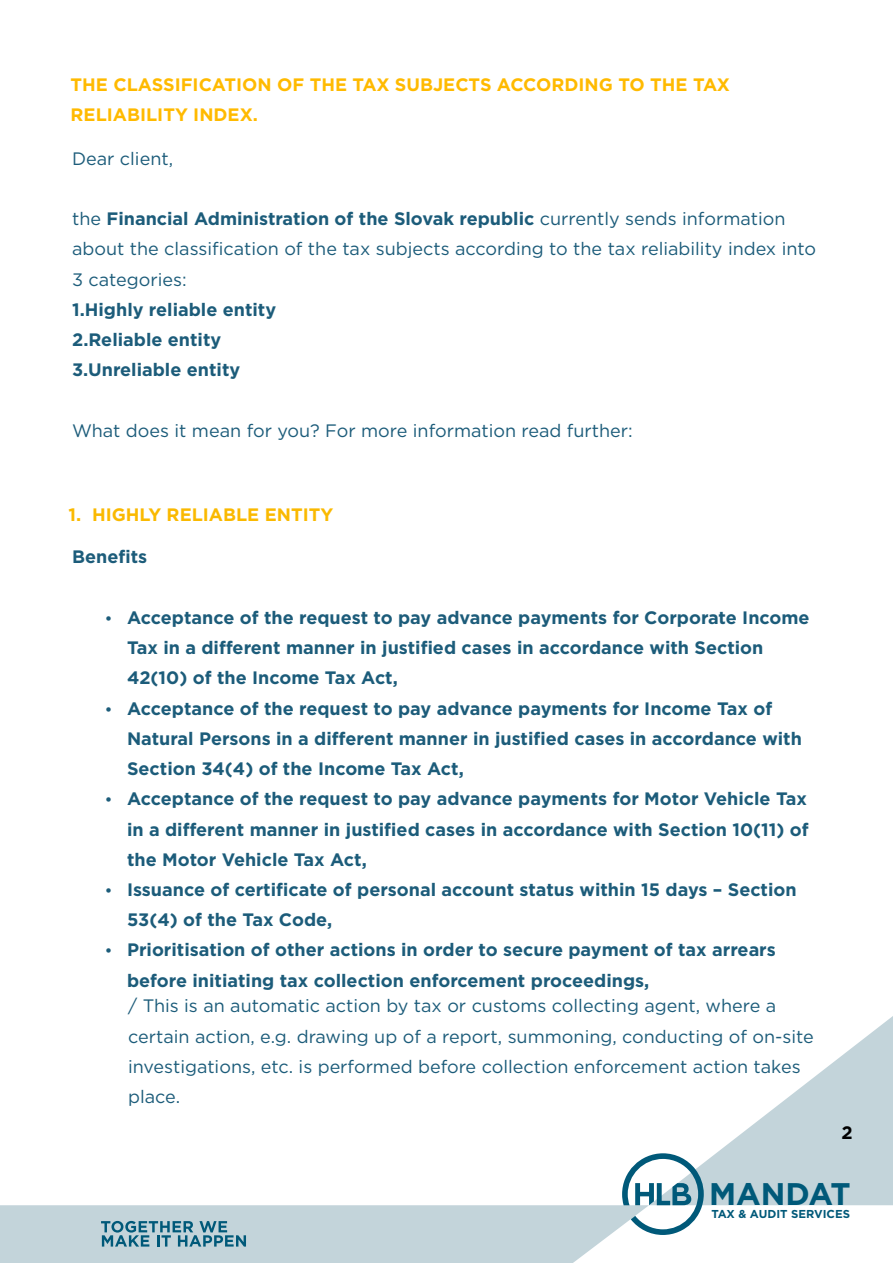
<style>
.page{position:relative;width:893px;height:1263px;background:#fff}
.page>*{position:absolute;margin:0;border:0;box-sizing:border-box;transform-origin:0 0}
.t1{font:700 31.2px "Gotham";color:#005979}
.t2{font:700 18px/30.3px "Gotham";color:#1c5c7a}
.t3{font:18px/30.3px "Gotham";color:#1c5c7a}
.t4{font:700 18px/30.3px "Gotham";color:#ffba00}
.t5{font:700 18px "Gotham";color:#fab900}
.t6{font:700 18px "Gotham";color:#000}
.t7{font:700 11.4px "Gotham";color:#005979}
.s1{font-weight:700}
</style>
<div class="page">
<svg style="left:704px;top:1016px;width:189px;height:189px;fill:#c3d4da"></svg>
<svg style="left:0;top:1153px;width:704px;height:110px"></svg>
<p class="t4" style="left:71px;top:70px;width:661px">THE CLASSIFICATION OF THE TAX SUBJECTS ACCORDING TO THE TAX<br>RELIABILITY INDEX.</p>
<p class="t3" style="left:72px;top:144px;width:103px">Dear client,</p>
<p class="t3" style="left:72px;top:205px;width:745px">the <span class="s1">Financial Administration of the Slovak republic</span> currently sends information about the classification of the tax subjects according to the tax reliability index into<br>3 categories:</p>
<p class="t2" style="left:72px;top:295px;width:206px">1.Highly reliable entity<br>2.Reliable entity<br>3.Unreliable entity</p>
<p class="t3" style="left:72px;top:416px;width:562px">What does it mean for you? For more information read further:</p>
<p class="t5" style="left:68px;top:506px;width:266px">1. HIGHLY RELIABLE ENTITY</p>
<p class="t2" style="left:72px;top:543px;width:77px">Benefits</p>
<p class="t2" style="left:127px;top:603px;width:684px">Acceptance of the request to pay advance payments for Corporate Income Tax in a different manner in justified cases in accordance with Section 42(10) of the Income Tax Act,<br>Acceptance of the request to pay advance payments for Income Tax of Natural Persons in a different manner in justified cases in accordance with Section 34(4) of the Income Tax Act,<br>Acceptance of the request to pay advance payments for Motor Vehicle Tax in a different manner in justified cases in accordance with Section 10(11) of the Motor Vehicle Tax Act,<br>Issuance of certificate of personal account status within 15 days – Section 53(4) of the Tax Code,<br>Prioritisation of other actions in order to secure payment of tax arrears before initiating tax collection enforcement proceedings,</p>
<p class="t3" style="left:128px;top:992px;width:687px">/ This is an automatic action by tax or customs collecting agent, where a certain action, e.g. drawing up of a report, summoning, conducting of on-site investigations, etc. is performed before collection enforcement action takes place.</p>
<p class="t6" style="left:841px;top:1124px;width:13px">2</p>
<h1 class="t1" style="left:709px;top:1180px;width:143px">MANDAT</h1>
<p class="t7" style="left:711px;top:1209px;width:140px">TAX &amp; AUDIT SERVICES</p>
</div>
